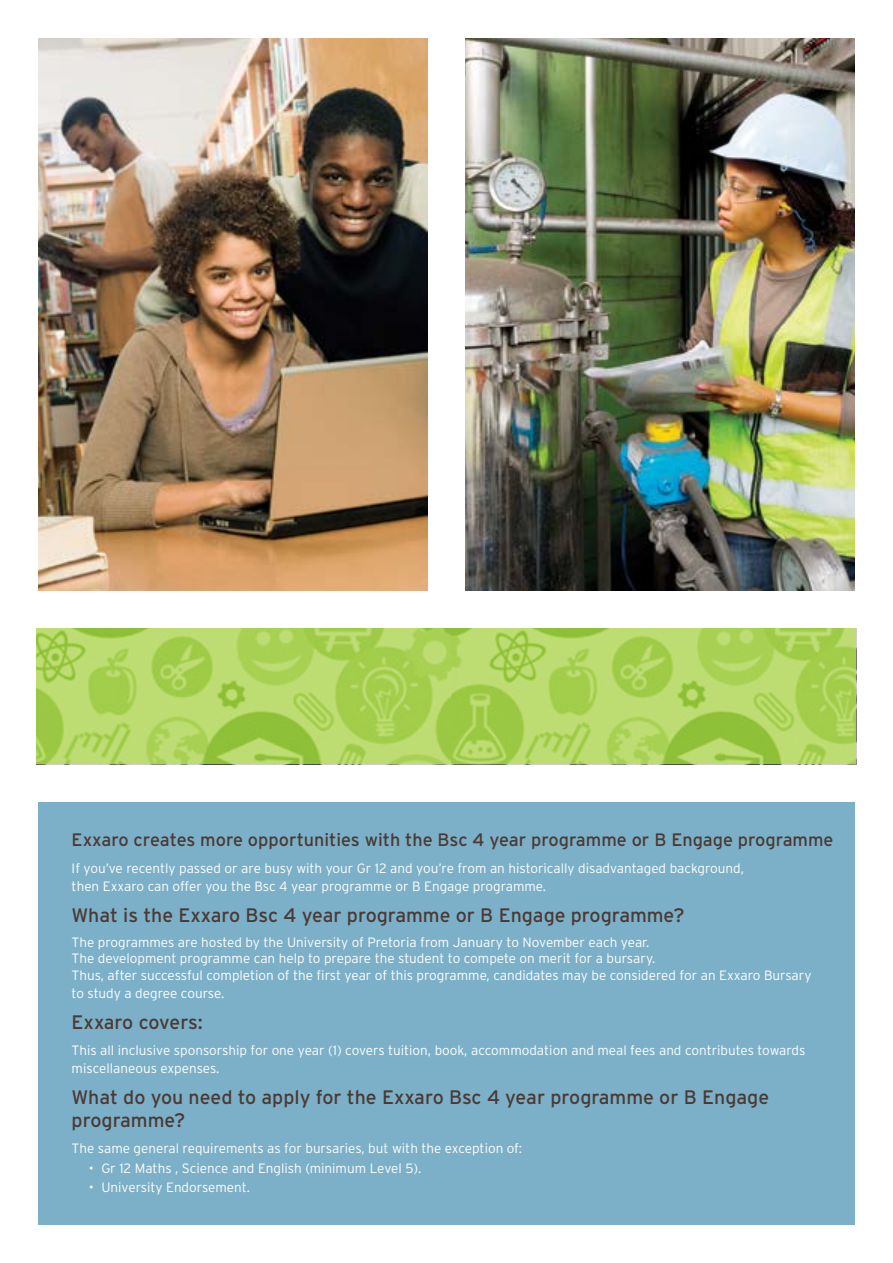
<style>
.page{position:relative;width:893px;height:1263px;background:#fff}
.page>*{position:absolute;margin:0;border:0;box-sizing:border-box;transform-origin:0 0}
.t1{font:19.5px/22.5px "Interstate";color:#4c3933}
.t2{font:19.5px "Interstate";letter-spacing:-.02em;color:#4c3933}
.t3{font:18px "Interstate";color:#4c3933}
.t4{font:300 13.5px/18px "Interstate";color:#fff}
</style>
<div class="page">
<div style="left:38px;top:802px;width:817px;height:423px;background:#7bb0c8"></div>
<img style="left:38px;top:38px;width:389px;height:552px">
<img style="left:466px;top:38px;width:389px;height:552px">
<img style="left:37px;top:628px;width:819px;height:136px">
<h2 class="t3" style="left:72px;top:830px;width:763px">Exxaro creates more opportunities with the Bsc 4 year programme or B Engage programme</h2>
<p class="t4" style="left:72px;top:859px;width:674px">If you’ve recently passed or are busy with your Gr 12 and you’re from an historically disadvantaged background, then Exxaro can offer you the Bsc 4 year programme or B Engage programme.</p>
<h1 class="t1" style="left:72px;top:903px;width:614px">What is the Exxaro Bsc 4 year programme or B Engage programme?</h1>
<p class="t4" style="left:72px;top:933px;width:741px;line-height:16.5px">The programmes are hosted by the University of Pretoria from January to November each year.<br>The development programme can help to prepare the student to compete on merit for a bursary.<br>Thus, after successful completion of the first year of this programme, candidates may be considered for an Exxaro Bursary</p>
<p class="t4" style="left:72px;top:984px;width:154px">to study a degree course.</p>
<h1 class="t2" style="left:72px;top:1011px;width:133px">Exxaro covers:</h1>
<p class="t4" style="left:72px;top:1041px;width:735px">This all inclusive sponsorship for one year (1) covers tuition, book, accommodation and meal fees and contributes towards miscellaneous expenses.</p>
<h1 class="t1" style="left:72px;top:1086px;width:699px">What do you need to apply for the Exxaro Bsc 4 year programme or B Engage programme?</h1>
<p class="t4" style="left:72px;top:1139px;width:452px">The same general requirements as for bursaries, but with the exception of:</p>
<p class="t4" style="left:89px;top:1159px;width:334px">• Gr 12 Maths , Science and English (minimum Level 5).</p>
<p class="t4" style="left:89px;top:1178px;width:163px">• University Endorsement.</p>
</div>
